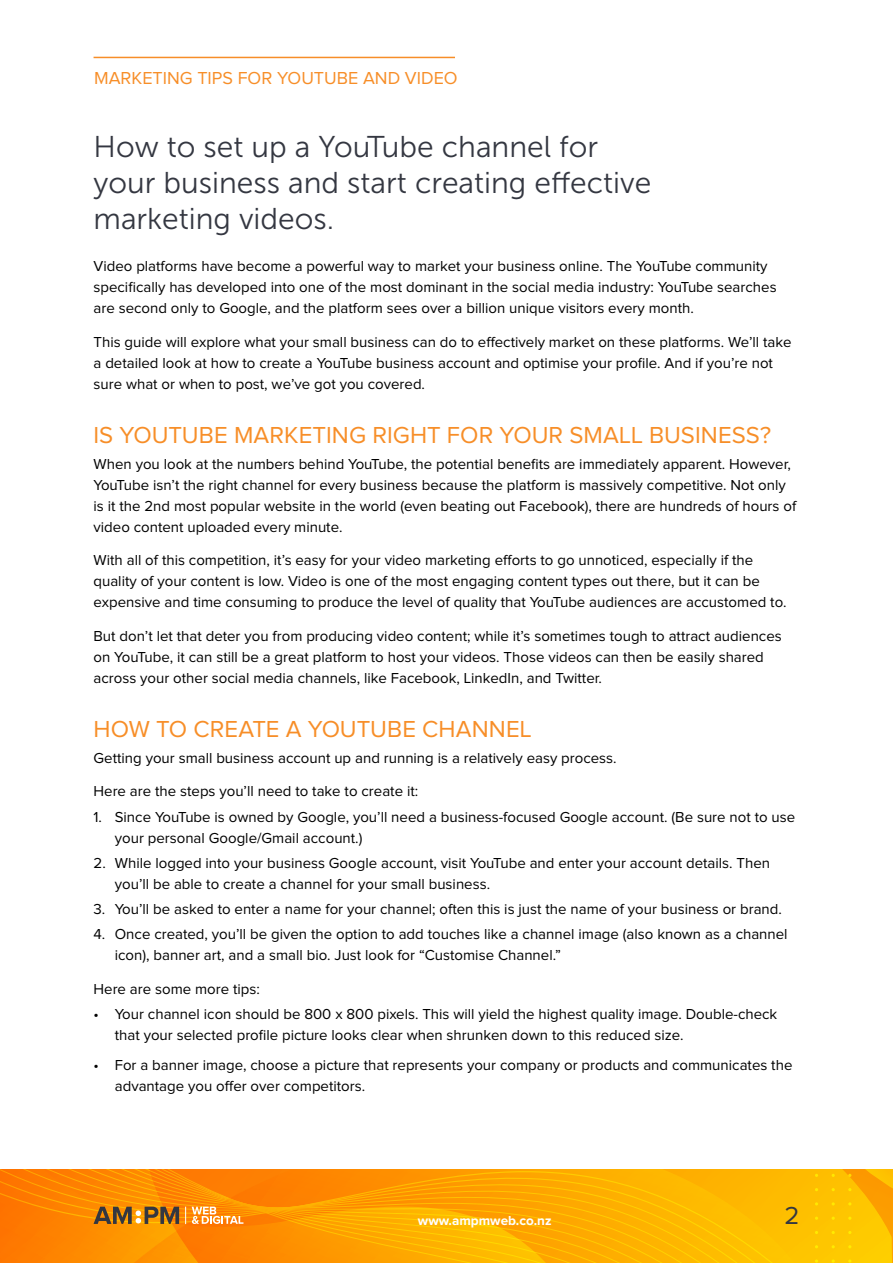
<style>
.page{position:relative;width:893px;height:1263px;background:#fff}
.page>*{position:absolute;margin:0;border:0;box-sizing:border-box;transform-origin:0 0}
.t1{font:30px/36px "Museo Sans 300";color:#343741}
.t2{font:25.5px "Proxima Nova";color:#343741}
.t3{font:24px "Proxima Nova";color:#f78e28}
.t4{font:18px "Proxima Nova";color:#f78e28}
.t5{font:15px/21px "Proxima Nova";color:#000}
.t6{font:700 13.5px "Proxima Nova";color:#fff}
</style>
<div class="page">
<div style="left:748px;top:1169px;width:16px;height:94px;background:#febb00"></div>
<svg style="left:732px;top:1169px;width:16px;height:94px;background:#febb00"></svg>
<svg style="left:716px;top:1169px;width:16px;height:94px;background:#febb00"></svg>
<svg style="left:700px;top:1169px;width:16px;height:94px;background:#feba00"></svg>
<svg style="left:684px;top:1169px;width:16px;height:94px;background:#feb900"></svg>
<svg style="left:668px;top:1169px;width:16px;height:94px;background:#feb800"></svg>
<svg style="left:273px;top:1169px;width:395px;height:94px;background:#fda600"></svg>
<svg style="left:848px;top:1216px;width:3px;height:4px"></svg>
<svg style="left:848px;top:1259px;width:3px;height:4px"></svg>
<svg style="left:832px;top:1216px;width:3px;height:4px"></svg>
<svg style="left:832px;top:1259px;width:3px;height:4px"></svg>
<svg style="left:776px;top:1169px;width:117px;height:22px;background:#fdb500"></svg>
<svg style="left:815px;top:1216px;width:3px;height:4px"></svg>
<svg style="left:815px;top:1259px;width:3px;height:4px"></svg>
<svg style="left:0;top:1169px;width:273px;height:94px;background:#f88605"></svg>
<hr style="left:94px;top:57px;width:361px;height:1px;background:#f78e28">
<p class="t4" style="left:94px;top:70px;width:365px">MARKETING TIPS FOR YOUTUBE AND VIDEO</p>
<h1 class="t1" style="left:94px;top:129px;width:559px">How to set up a YouTube channel for your business and start creating effective marketing videos.</h1>
<p class="t5" style="left:94px;top:256px;width:685px">Video platforms have become a powerful way to market your business online. The YouTube community specifically has developed into one of the most dominant in the social media industry: YouTube searches are second only to Google, and the platform sees over a billion unique visitors every month.</p>
<p class="t5" style="left:94px;top:332px;width:700px">This guide will explore what your small business can do to effectively market on these platforms. We’ll take a detailed look at how to create a YouTube business account and optimise your profile. And if you’re not sure what or when to post, we’ve got you covered.</p>
<h3 class="t3" style="left:94px;top:424px;width:679px">IS YOUTUBE MARKETING RIGHT FOR YOUR SMALL BUSINESS?</h3>
<p class="t5" style="left:94px;top:454px;width:704px">When you look at the numbers behind YouTube, the potential benefits are immediately apparent. However, YouTube isn’t the right channel for every business because the platform is massively competitive. Not only is it the 2nd most popular website in the world (even beating out Facebook), there are hundreds of hours of video content uploaded every minute.</p>
<p class="t5" style="left:94px;top:550px;width:695px">With all of this competition, it’s easy for your video marketing efforts to go unnoticed, especially if the quality of your content is low. Video is one of the most engaging content types out there, but it can be expensive and time consuming to produce the level of quality that YouTube audiences are accustomed to.</p>
<p class="t5" style="left:94px;top:626px;width:690px">But don’t let that deter you from producing video content; while it’s sometimes tough to attract audiences on YouTube, it can still be a great platform to host your videos. Those videos can then be easily shared across your other social media channels, like Facebook, LinkedIn, and Twitter.</p>
<h3 class="t3" style="left:94px;top:718px;width:440px">HOW TO CREATE A YOUTUBE CHANNEL</h3>
<p class="t5" style="left:94px;top:748px;width:525px">Getting your small business account up and running is a relatively easy process.</p>
<p class="t5" style="left:94px;top:782px;width:326px">Here are the steps you’ll need to take to create it:</p>
<p class="t5" style="left:115px;top:807px;width:682px;text-indent:-21px">1. Since YouTube is owned by Google, you’ll need a business-focused Google account. (Be sure not to use your personal Google/Gmail account.)</p>
<p class="t5" style="left:115px;top:853px;width:657px;text-indent:-21px">2. While logged into your business Google account, visit YouTube and enter your account details. Then you’ll be able to create a channel for your small business.</p>
<p class="t5" style="left:94px;top:899px;width:690px">3. You’ll be asked to enter a name for your channel; often this is just the name of your business or brand.</p>
<p class="t5" style="left:115px;top:924px;width:674px;text-indent:-21px">4. Once created, you’ll be given the option to add touches like a channel image (also known as a channel icon), banner art, and a small bio. Just look for “Customise Channel.”</p>
<p class="t5" style="left:94px;top:979px;width:168px">Here are some more tips:</p>
<p class="t5" style="left:115px;top:1004px;width:664px;text-indent:-21px">• Your channel icon should be 800 x 800 pixels. This will yield the highest quality image. Double-check that your selected profile picture looks clear when shrunken down to this reduced size.</p>
<p class="t5" style="left:115px;top:1055px;width:679px;text-indent:-21px">• For a banner image, choose a picture that represents your company or products and communicates the advantage you offer over competitors.</p>
<p class="t6" style="left:418px;top:1213px;width:135px">www.ampmweb.co.nz</p>
<h2 class="t2" style="left:784px;top:1204px;width:16px">2</h2>
</div>
